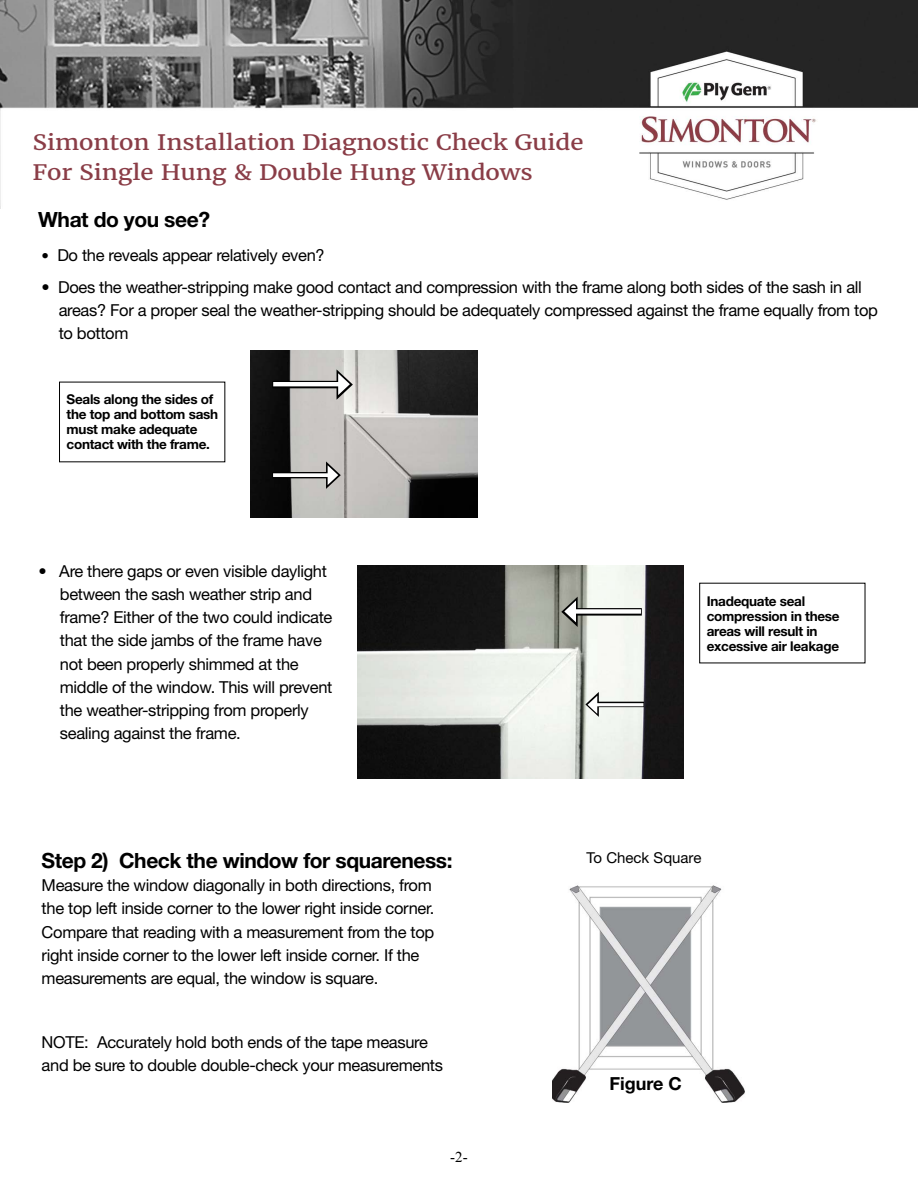
<style>
.page{position:relative;width:918px;height:1188px;background:#fff}
.page>*{position:absolute;margin:0;border:0;box-sizing:border-box;transform-origin:0 0}
.t1{font:21px/29.5px "Merriweather";letter-spacing:-.005em;color:#8a3d47;scale:1.15 1}
.t2{font:700 21px "Helvetica Neue";letter-spacing:-.02em;color:#000}
.t3{font:700 18px "Helvetica Neue";color:#000}
.t4{font:16.5px/23.2px "Helvetica Neue";letter-spacing:-.02em;color:#000}
.t5{font:15px "Helvetica Neue";color:#000}
.t6{font:15px "Times New Roman";color:#000}
.t7{font:700 13.5px/15px "Helvetica Neue";letter-spacing:-.02em;color:#000}
.s1{font-size:15px}
</style>
<div class="page">
<img style="left:0;top:1px;width:918px;height:207px">
<img style="left:552px;top:885px;width:193px;height:218px">
<img style="left:250px;top:351px;width:227px;height:167px">
<img style="left:358px;top:566px;width:326px;height:213px">
<div style="left:272px;top:381px;width:71px;height:7px;background:#636363"></div>
<hr style="left:273px;top:382px;width:69px;height:4px;background:#fff">
<svg style="left:337px;top:369px;width:16px;height:31px"></svg>
<div style="left:272px;top:472px;width:60px;height:6px;background:#000"></div>
<svg style="left:273px;top:473px;width:53px;height:4px"></svg>
<svg style="left:326px;top:461px;width:15px;height:28px"></svg>
<div style="left:571px;top:608px;width:71px;height:8px;background:#000"></div>
<div style="left:572px;top:609px;width:69px;height:5px;background:#fff"></div>
<svg style="left:561px;top:597px;width:17px;height:30px"></svg>
<svg style="left:599px;top:702px;width:45px;height:5px"></svg>
<hr style="left:594px;top:703px;width:49px;height:3px;background:#fff">
<svg style="left:585px;top:692px;width:14px;height:25px"></svg>
<p class="t1" style="left:32px;top:128px;width:481px">Simonton Installation Diagnostic Check Guide<br>For Single Hung &amp; Double Hung Windows</p>
<p class="t2" style="left:38px;top:206px;width:173px">What do you see?</p>
<p class="t4" style="left:42px;top:243px;width:285px"><span class="s1">•</span> Do the reveals appear relatively even?</p>
<p class="t4" style="left:59px;top:275px;width:821px;text-indent:-17px">• Does the weather-stripping make good contact and compression with the frame along both sides of the sash in all areas? For a proper seal the weather-stripping should be adequately compressed against the frame equally from top to bottom</p>
<p class="t7" style="left:67px;top:392px;width:153px">Seals along the sides of the top and bottom sash must make adequate contact with the frame.</p>
<p class="t4" style="left:60px;top:559px;width:274px;text-indent:-21px">• Are there gaps or even visible daylight between the sash weather strip and frame? Either of the two could indicate that the side jambs of the frame have not been properly shimmed at the middle of the window. This will prevent the weather-stripping from properly sealing against the frame.</p>
<p class="t2" style="left:42px;top:848px;width:413px">Step 2) Check the window for squareness:</p>
<p class="t4" style="left:42px;top:874px;width:394px">Measure the window diagonally in both directions, from the top left inside corner to the lower right inside corner.<br>Compare that reading with a measurement from the top right inside corner to the lower left inside corner. If the measurements are equal, the window is square.</p>
<p class="t4" style="left:42px;top:1030px;width:403px">NOTE: Accurately hold both ends of the tape measure and be sure to double double-check your measurements</p>
<p class="t6" style="left:450px;top:1146px;width:19px">-2-</p>
<p class="t7" style="left:707px;top:593px;width:134px">Inadequate seal compression in these areas will result in excessive air leakage</p>
<p class="t5" style="left:587px;top:849px;width:116px">To Check Square</p>
<p class="t3" style="left:609px;top:1072px;width:74px">Figure C</p>
</div>
